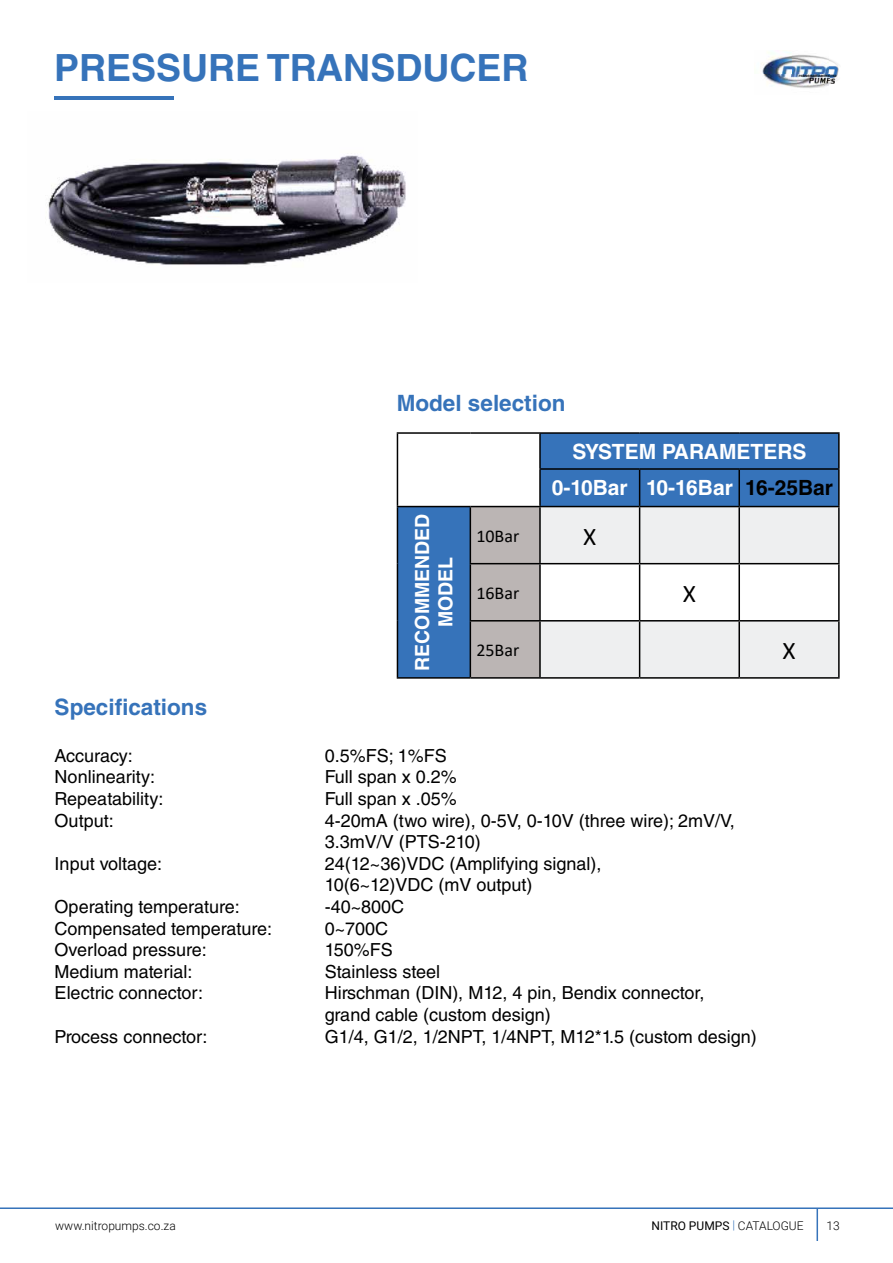
<style>
.page{position:relative;width:893px;height:1263px;background:#fff}
.page>*{position:absolute;margin:0;border:0;box-sizing:border-box;transform-origin:0 0}
.t1{font:700 37.5px "Helvetica LT Std";color:#3673ba}
.t2{font:25.5px "Calibri";color:#000}
.t3{font:700 22.5px "Helvetica LT Std";color:#3673ba}
.t4{font:700 21px/36.8px "Helvetica LT Std";color:#fff}
.t5{font:700 19.5px/23.4px "Helvetica LT Std";color:#fff;text-align:center}
.t6{font:18px/21.6px "Helvetica LT Std";color:#000}
.t7{font:18px "Calibri";color:#000}
.t8{font:300 12px "Roboto";color:#000}
.t9{font:12px "Roboto";color:#000}
.t10{font:italic 700 3.15px "Exo 2";color:#000;scale:.94 1}
.s1{color:#000}
.s2{font-weight:300;color:#3673ba}
.s3{font-weight:300}
</style>
<div class="page">
<hr style="left:816px;top:1208px;width:2px;height:33px;background:#3673ba">
<hr style="left:0;top:1207px;width:893px;height:2px;background:#3673ba">
<img style="left:761px;top:52px;width:78px;height:36px">
<img style="left:48px;top:155px;width:358px;height:110px">
<svg style="left:398px;top:434px;width:440px;height:243px;fill:#3673ba"></svg>
<div style="left:471px;top:507px;width:68px;height:170px;background:#bbb5b4"></div>
<svg style="left:541px;top:507px;width:297px;height:170px;fill:#eeeff0"></svg>
<hr style="left:397px;top:432px;width:73px;height:2px;background:#000">
<hr style="left:397px;top:434px;width:1px;height:35px;background:#000">
<hr style="left:470px;top:432px;width:70px;height:2px;background:#000">
<hr style="left:540px;top:432px;width:100px;height:2px;background:#000">
<hr style="left:539px;top:434px;width:2px;height:34px;background:#000">
<hr style="left:640px;top:432px;width:99px;height:2px;background:#000">
<hr style="left:739px;top:432px;width:101px;height:2px;background:#000">
<hr style="left:838px;top:434px;width:2px;height:34px;background:#000">
<hr style="left:397px;top:469px;width:1px;height:37px;background:#000">
<hr style="left:539px;top:468px;width:101px;height:2px;background:#000">
<hr style="left:539px;top:470px;width:2px;height:36px;background:#000">
<hr style="left:640px;top:468px;width:99px;height:2px;background:#000">
<hr style="left:639px;top:470px;width:1px;height:36px;background:#000">
<hr style="left:739px;top:468px;width:101px;height:2px;background:#000">
<hr style="left:738px;top:470px;width:2px;height:36px;background:#000">
<hr style="left:838px;top:470px;width:2px;height:36px;background:#000">
<hr style="left:397px;top:506px;width:73px;height:1px;background:#000">
<hr style="left:397px;top:507px;width:1px;height:57px;background:#000">
<hr style="left:470px;top:506px;width:70px;height:1px;background:#000">
<hr style="left:470px;top:507px;width:1px;height:56px;background:#000">
<hr style="left:540px;top:506px;width:100px;height:1px;background:#000">
<hr style="left:539px;top:507px;width:2px;height:56px;background:#000">
<hr style="left:640px;top:506px;width:99px;height:1px;background:#000">
<hr style="left:639px;top:507px;width:1px;height:56px;background:#000">
<hr style="left:739px;top:506px;width:101px;height:1px;background:#000">
<hr style="left:738px;top:507px;width:2px;height:56px;background:#000">
<hr style="left:838px;top:507px;width:2px;height:56px;background:#000">
<hr style="left:397px;top:564px;width:1px;height:57px;background:#000">
<hr style="left:470px;top:563px;width:70px;height:1px;background:#000">
<hr style="left:470px;top:564px;width:1px;height:56px;background:#000">
<hr style="left:540px;top:563px;width:100px;height:1px;background:#000">
<hr style="left:539px;top:564px;width:2px;height:56px;background:#000">
<hr style="left:640px;top:563px;width:99px;height:1px;background:#000">
<hr style="left:639px;top:564px;width:1px;height:56px;background:#000">
<hr style="left:739px;top:563px;width:101px;height:1px;background:#000">
<hr style="left:738px;top:564px;width:2px;height:56px;background:#000">
<hr style="left:838px;top:564px;width:2px;height:56px;background:#000">
<hr style="left:397px;top:621px;width:1px;height:56px;background:#000">
<hr style="left:470px;top:620px;width:70px;height:1px;background:#000">
<hr style="left:470px;top:621px;width:1px;height:56px;background:#000">
<hr style="left:540px;top:620px;width:100px;height:1px;background:#000">
<hr style="left:539px;top:621px;width:2px;height:56px;background:#000">
<hr style="left:640px;top:620px;width:99px;height:1px;background:#000">
<hr style="left:639px;top:621px;width:1px;height:56px;background:#000">
<hr style="left:739px;top:620px;width:101px;height:1px;background:#000">
<hr style="left:738px;top:621px;width:2px;height:56px;background:#000">
<hr style="left:838px;top:621px;width:2px;height:56px;background:#000">
<hr style="left:397px;top:677px;width:73px;height:2px;background:#000">
<hr style="left:470px;top:677px;width:70px;height:2px;background:#000">
<hr style="left:540px;top:677px;width:100px;height:2px;background:#000">
<hr style="left:640px;top:677px;width:99px;height:2px;background:#000">
<hr style="left:739px;top:677px;width:101px;height:2px;background:#000">
<hr style="left:54px;top:96px;width:119px;height:4px;background:#3673ba">
<h1 class="t1" style="left:54px;top:45px;width:476px">PRESSURE TRANSDUCER</h1>
<p class="t3" style="left:397px;top:390px;width:170px">Model selection</p>
<p class="t10" style="left:799px;top:74px;width:42px">PERFORMANCE PERFECTED</p>
<p class="t5" style="left:410px;top:671px;width:156px;rotate:-90deg">recommended model</p>
<p class="t4" style="left:552px;top:432px;width:283px;text-indent:110px">parameters<br>0-10Bar 10-16Bar <span class="s1">16-25Bar</span></p>
<p class="t4" style="left:572px;top:432px;width:41px">system</p>
<p class="t7" style="left:476px;top:523px;width:44px">10Bar</p>
<h2 class="t2" style="left:583px;top:518px;width:15px">X</h2>
<p class="t7" style="left:476px;top:580px;width:44px">16Bar</p>
<h2 class="t2" style="left:683px;top:576px;width:15px">X</h2>
<p class="t7" style="left:476px;top:638px;width:44px">25Bar</p>
<h2 class="t2" style="left:782px;top:633px;width:15px">X</h2>
<p class="t3" style="left:55px;top:693px;width:154px">Specifications</p>
<p class="t6" style="left:55px;top:745px;width:80px">Accuracy:</p>
<p class="t6" style="left:325px;top:745px;width:124px">0.5%FS; 1%FS</p>
<p class="t6" style="left:55px;top:766px;width:102px">Nonlinearity:</p>
<p class="t6" style="left:325px;top:766px;width:134px">Full span x 0.2%</p>
<p class="t6" style="left:55px;top:788px;width:110px">Repeatability:</p>
<p class="t6" style="left:325px;top:788px;width:134px">Full span x .05%</p>
<p class="t6" style="left:55px;top:809px;width:61px">Output:</p>
<p class="t6" style="left:325px;top:809px;width:412px">4-20mA (two wire), 0-5V, 0-10V (three wire); 2mV/V,<br>3.3mV/V (PTS-210)</p>
<p class="t6" style="left:55px;top:853px;width:109px">Input voltage:</p>
<p class="t6" style="left:325px;top:853px;width:278px">24(12~36)VDC (Amplifying signal),<br>10(6~12)VDC (mV output)</p>
<p class="t6" style="left:55px;top:896px;width:187px">Operating temperature:</p>
<p class="t6" style="left:325px;top:896px;width:81px">-40~800C</p>
<p class="t6" style="left:55px;top:917px;width:219px">Compensated temperature:</p>
<p class="t6" style="left:325px;top:917px;width:65px">0~700C</p>
<p class="t6" style="left:55px;top:939px;width:154px">Overload pressure:</p>
<p class="t6" style="left:325px;top:939px;width:70px">150%FS</p>
<p class="t6" style="left:55px;top:961px;width:139px">Medium material:</p>
<p class="t6" style="left:325px;top:961px;width:117px">Stainless steel</p>
<p class="t6" style="left:55px;top:982px;width:150px">Electric connector:</p>
<p class="t6" style="left:325px;top:982px;width:381px">Hirschman (DIN), M12, 4 pin, Bendix connector, grand cable (custom design)</p>
<p class="t6" style="left:55px;top:1025px;width:154px">Process connector:</p>
<p class="t6" style="left:325px;top:1025px;width:434px">G1/4, G1/2, 1/2NPT, 1/4NPT, M12*1.5 (custom design)</p>
<p class="t8" style="left:55px;top:1217px;width:122px">www.nitropumps.co.za</p>
<p class="t9" style="left:651px;top:1217px;width:154px">NITRO PUMPS <span class="s2">|</span> <span class="s3">CATALOGUE</span></p>
<p class="t8" style="left:826px;top:1217px;width:15px">13</p>
</div>
